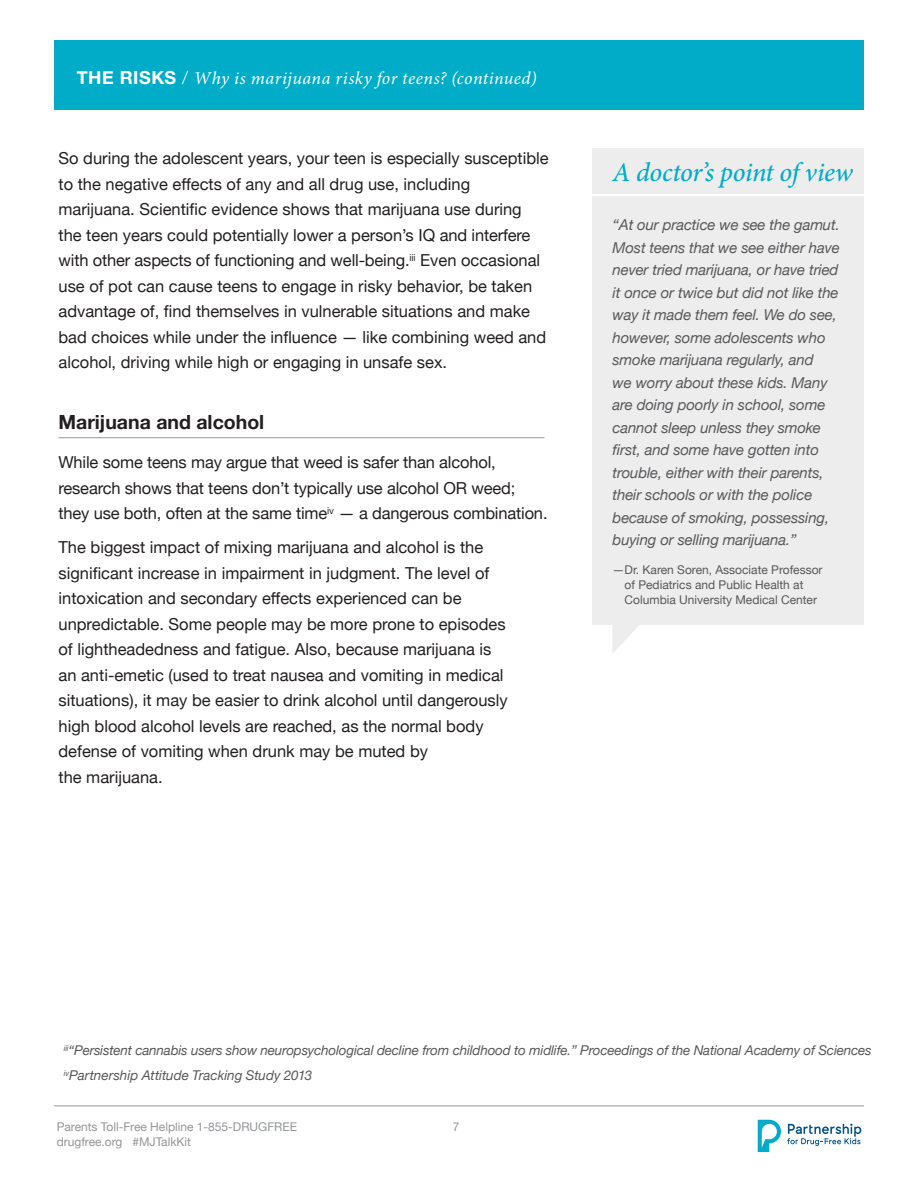
<style>
.page{position:relative;width:918px;height:1188px;background:#fff}
.page>*{position:absolute;margin:0;border:0;box-sizing:border-box;transform-origin:0 0}
.Callout_Heading{font:italic 500 27px "Minion Pro";letter-spacing:-.015em;color:#00acc8}
.Heading{font:700 19.5px "Helvetica Neue";color:#231f20}
.t1{font:italic 18px "Minion Pro";letter-spacing:.02em;color:#fff}
.Body{font:16.5px/25.5px "Helvetica Neue";color:#231f20}
.Callout_Body_Quote{font:italic 15px/22.5px "Helvetica Neue";letter-spacing:-.01em;color:#57585a}
.Reference{font:italic 13.5px "Helvetica Neue";letter-spacing:-.015em;color:#57585a}
.Callout_Quote_Tag{font:12px/15px "Helvetica Neue";color:#57585a;text-align:center}
.t2{font:12px/14.7px "Helvetica Neue";color:#939598}
.s1{font-family:"Helvetica Neue";font-weight:700;font-style:normal}
.s2{font-family:"Helvetica Neue";font-weight:300;font-style:normal}
</style>
<div class="page">
<hr style="left:54px;top:1106px;width:810px;height:1px;background:#939598">
<svg style="left:758px;top:1120px;width:23px;height:32px"></svg>
<svg style="left:787px;top:1124px;width:74px;height:22px"></svg>
<div style="left:54px;top:40px;width:810px;height:70px;background:#00acc8"></div>
<hr style="left:58px;top:437px;width:486px;height:1px;background:#939598">
<div style="left:592px;top:196px;width:272px;height:428px;background:#ededee"></div>
<div style="left:592px;top:148px;width:272px;height:46px;background:#ededee"></div>
<svg style="left:612px;top:624px;width:29px;height:29px"></svg>
<p class="t1" style="left:77px;top:66px;width:461px"><span class="s1">THE RISKS</span> <span class="s2">/</span> Why is marijuana risky for teens? (continued)</p>
<p class="Body" style="left:58px;top:147px;width:492px">So during the adolescent years, your teen is especially susceptible to the negative effects of any and all drug use, including marijuana. Scientific evidence shows that marijuana use during the teen years could potentially lower a person’s IQ and interfere with other aspects of functioning and well-being.<sup>iii</sup> Even occasional use of pot can cause teens to engage in risky behavior, be taken advantage of, find themselves in vulnerable situations and make bad choices while under the influence — like combining weed and alcohol, driving while high or engaging in unsafe sex.</p>
<p class="Heading" style="left:58px;top:407px;width:207px">Marijuana and alcohol</p>
<p class="Body" style="left:58px;top:451px;width:491px">While some teens may argue that weed is safer than alcohol, research shows that teens don’t typically use alcohol OR weed; they use both, often at the same time<sup>iv</sup> — a dangerous combination.</p>
<p class="Body" style="left:58px;top:536px;width:451px">The biggest impact of mixing marijuana and alcohol is the significant increase in impairment in judgment. The level of intoxication and secondary effects experienced can be unpredictable. Some people may be more prone to episodes of lightheadedness and fatigue. Also, because marijuana is an anti-emetic (used to treat nausea and vomiting in medical situations), it may be easier to drink alcohol until dangerously high blood alcohol levels are reached, as the normal body defense of vomiting when drunk may be muted by<br>the marijuana.</p>
<p class="Callout_Heading" style="left:613px;top:154px;width:242px">A doctor’s point of view</p>
<p class="Callout_Body_Quote" style="left:613px;top:215px;width:229px">“At our practice we see the gamut.<br>Most teens that we see either have never tried marijuana, or have tried it once or twice but did not like the way it made them feel. We do see, however, some adolescents who smoke marijuana regularly, and<br>we worry about these kids. Many are doing poorly in school, some cannot sleep unless they smoke first, and some have gotten into trouble, either with their parents, their schools or with the police because of smoking, possessing, buying or selling marijuana.”</p>
<p class="Callout_Quote_Tag" style="left:613px;top:563px;width:212px">—Dr. Karen Soren, Associate Professor of Pediatrics and Public Health at<br>Columbia University Medical Center</p>
<p class="Reference" style="left:64px;top:1041px;width:810px"><sup>iii</sup>“Persistent cannabis users show neuropsychological decline from childhood to midlife.” Proceedings of the National Academy of Sciences</p>
<p class="Reference" style="left:64px;top:1065px;width:250px"><sup>iv</sup>Partnership Attitude Tracking Study 2013</p>
<p class="t2" style="left:57px;top:1120px;width:242px">Parents Toll-Free Helpline 1-855-DRUGFREE drugfree.org #MJTalkKit</p>
<p class="t2" style="left:453px;top:1120px;width:8px">7</p>
</div>
